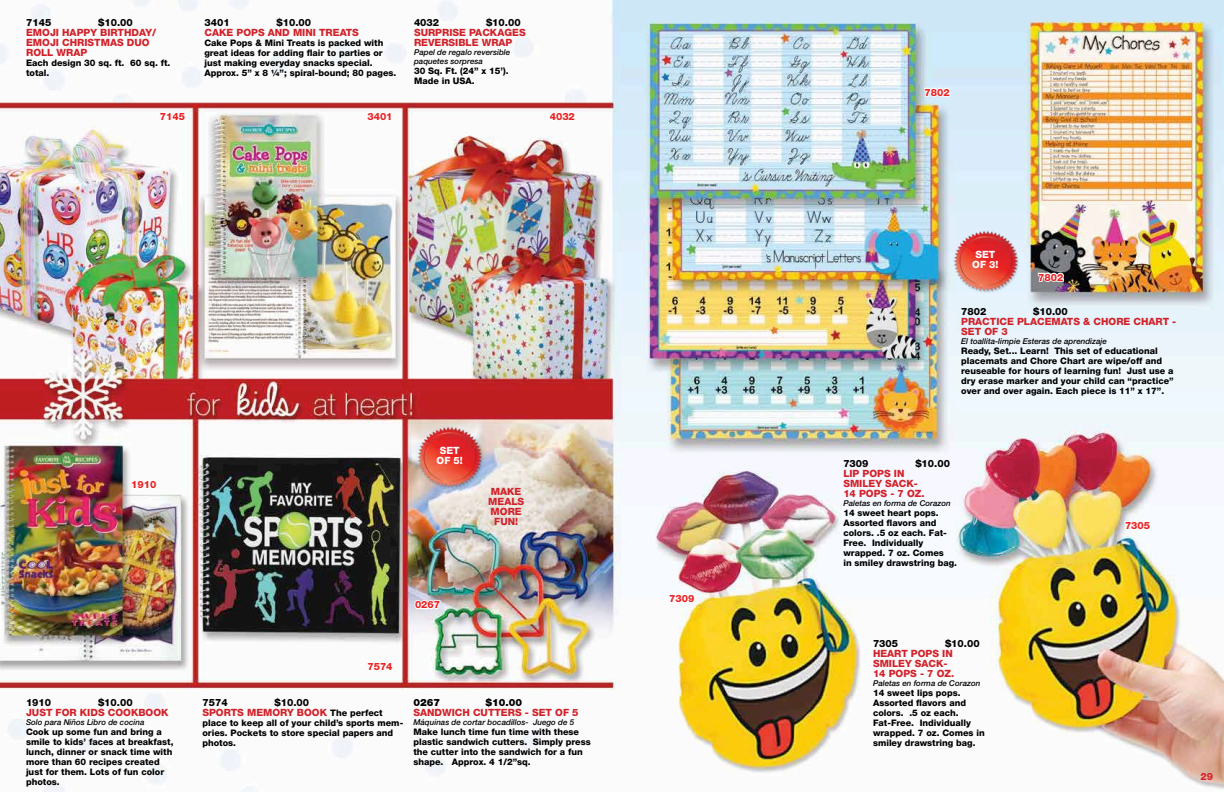
<style>
.page{position:relative;width:1224px;height:792px;background:#fff}
.page>*{position:absolute;margin:0;border:0;box-sizing:border-box;transform-origin:0 0}
.t1{font:800 10px/10px "Helvetica Neue";color:#d1222a}
.t2{font:800 10px "Helvetica Neue";color:#000}
.t3{font:800 10px "Helvetica Neue";color:#ea2224}
.t4{font:800 10px/10px "Helvetica Neue";color:#fffefe;text-align:center}
.t5{font:900 10px "Helvetica Neue";color:#000}
.t6{font:800 9px/10px "Helvetica Neue";color:#000}
.t7{font:italic 500 8px/9px "Helvetica Neue";color:#000}
.s1{color:#000}
.s2{font-size:9px;color:#000}
</style>
<div class="page">
<img style="left:0;top:0;width:1224px;height:792px">
<img style="left:937px;top:216px;width:98px;height:91px">
<img style="left:402px;top:411px;width:97px;height:92px">
<svg style="left:158px;top:109px;width:29px;height:13px"></svg>
<svg style="left:366px;top:109px;width:27px;height:13px"></svg>
<svg style="left:548px;top:109px;width:29px;height:13px"></svg>
<svg style="left:130px;top:477px;width:28px;height:13px"></svg>
<svg style="left:366px;top:659px;width:28px;height:13px"></svg>
<svg style="left:413px;top:599px;width:29px;height:12px"></svg>
<svg style="left:923px;top:87px;width:28px;height:11px"></svg>
<svg style="left:1037px;top:272px;width:28px;height:11px"></svg>
<svg style="left:668px;top:591px;width:28px;height:13px"></svg>
<svg style="left:1124px;top:520px;width:28px;height:11px"></svg>
<p class="t2" style="left:26px;top:16px;width:27px">7145</p>
<p class="t2" style="left:98px;top:16px;width:36px">$10.00</p>
<p class="t1" style="left:26px;top:27px;width:132px">EMOJI HAPPY BIRTHDAY/<br>EMOJI CHRISTMAS DUO<br>ROLL WRAP</p>
<p class="t6" style="left:26px;top:57px;width:146px">Each design 30 sq. ft. 60 sq. ft. total.</p>
<p class="t2" style="left:204px;top:16px;width:27px">3401</p>
<p class="t2" style="left:276px;top:16px;width:36px">$10.00</p>
<p class="t1" style="left:204px;top:27px;width:156px">CAKE POPS AND MINI TREATS</p>
<p class="t6" style="left:204px;top:37px;width:193px">Cake Pops &amp; Mini Treats is packed with great ideas for adding flair to parties or just making everyday snacks special.<br>Approx. 5” x 8 ¼”; spiral-bound; 80 pages.</p>
<p class="t2" style="left:414px;top:16px;width:27px">4032</p>
<p class="t2" style="left:486px;top:16px;width:36px">$10.00</p>
<p class="t1" style="left:414px;top:27px;width:113px">SURPRISE PACKAGES<br>REVERSIBLE WRAP</p>
<p class="t7" style="left:414px;top:47px;width:98px">Papel de regalo reversible paquetes sorpresa</p>
<p class="t6" style="left:414px;top:65px;width:96px">30 Sq. Ft. (24” x 15’).<br>Made in USA.</p>
<p class="t3" style="left:160px;top:110px;width:27px">7145</p>
<p class="t3" style="left:367px;top:110px;width:27px">3401</p>
<p class="t3" style="left:550px;top:110px;width:27px">4032</p>
<p class="t3" style="left:131px;top:478px;width:27px">1910</p>
<p class="t4" style="left:437px;top:445px;width:28px">SET<br>OF 5!</p>
<p class="t1" style="left:488px;top:486px;width:37px;text-align:center">MAKE<br>MEALS<br>MORE<br>FUN!</p>
<p class="t2" style="left:26px;top:697px;width:27px">1910</p>
<p class="t2" style="left:98px;top:697px;width:36px">$10.00</p>
<p class="t1" style="left:26px;top:707px;width:144px">JUST FOR KIDS COOKBOOK</p>
<p class="t7" style="left:26px;top:718px;width:120px">Solo para Niños Libro de cocina</p>
<p class="t6" style="left:26px;top:727px;width:149px">Cook up some fun and bring a smile to kids’ faces at breakfast, lunch, dinner or snack time with more than 60 recipes created just for them. Lots of fun color photos.</p>
<p class="t3" style="left:415px;top:599px;width:27px">0267</p>
<p class="t3" style="left:367px;top:661px;width:27px">7574</p>
<p class="t1" style="left:202px;top:697px;width:182px;text-align:center"><span class="s1">$10.00<br></span>SPORTS MEMORY BOOK <span class="s2">The perfect</span></p>
<p class="t6" style="left:202px;top:718px;width:202px">place to keep all of your child’s sports mem&shy;ories. Pockets to store special papers and photos.</p>
<p class="t2" style="left:202px;top:697px;width:27px">7574</p>
<p class="t5" style="left:413px;top:697px;width:28px">0267</p>
<p class="t5" style="left:485px;top:697px;width:38px">$10.00</p>
<p class="t1" style="left:413px;top:707px;width:167px">SANDWICH CUTTERS - SET OF 5</p>
<p class="t7" style="left:413px;top:718px;width:162px">Máquinas de cortar bocadillos- Juego de 5</p>
<p class="t6" style="left:413px;top:727px;width:179px">Make lunch time fun time with these plastic sandwich cutters. Simply press the cutter into the sandwich for a fun shape. Approx. 4 1/2”sq.</p>
<p class="t3" style="left:669px;top:592px;width:27px">7309</p>
<p class="t3" style="left:925px;top:86px;width:27px">7802</p>
<p class="t4" style="left:972px;top:249px;width:28px">SET<br>OF 3!</p>
<p class="t3" style="left:1038px;top:271px;width:27px">7802</p>
<p class="t2" style="left:961px;top:305px;width:27px">7802</p>
<p class="t2" style="left:1033px;top:305px;width:36px">$10.00</p>
<p class="t1" style="left:961px;top:316px;width:217px">PRACTICE PLACEMATS &amp; CHORE CHART -<br>SET OF 3</p>
<p class="t7" style="left:961px;top:336px;width:147px">El toallita-limpie Esteras de aprendizaje</p>
<p class="t6" style="left:961px;top:345px;width:214px">Ready, Set... Learn! This set of educational placemats and Chore Chart are wipe/off and reuseable for hours of learning fun! Just use a dry erase marker and your child can “practice” over and over again. Each piece is 11” x 17”.</p>
<p class="t2" style="left:843px;top:457px;width:27px">7309</p>
<p class="t2" style="left:915px;top:457px;width:36px">$10.00</p>
<p class="t1" style="left:843px;top:468px;width:83px">LIP POPS IN<br>SMILEY SACK-<br>14 POPS - 7 OZ.</p>
<p class="t7" style="left:843px;top:498px;width:109px">Paletas en forma de Corazon</p>
<p class="t6" style="left:843px;top:507px;width:115px">14 sweet heart pops.<br>Assorted flavors and colors. .5 oz each. Fat-<br>Free. Individually wrapped. 7 oz. Comes<br>in smiley drawstring bag.</p>
<p class="t3" style="left:1125px;top:519px;width:27px">7305</p>
<p class="t2" style="left:873px;top:637px;width:27px">7305</p>
<p class="t2" style="left:945px;top:637px;width:36px">$10.00</p>
<p class="t1" style="left:873px;top:648px;width:83px">HEART POPS IN<br>SMILEY SACK-<br>14 POPS - 7 OZ.</p>
<p class="t7" style="left:873px;top:678px;width:109px">Paletas en forma de Corazon</p>
<p class="t6" style="left:873px;top:687px;width:113px">14 sweet lips pops.<br>Assorted flavors and colors. .5 oz each.<br>Fat-Free. Individually wrapped. 7 oz. Comes in smiley drawstring bag.</p>
<p class="t1" style="left:1200px;top:771px;width:14px">29</p>
</div>
